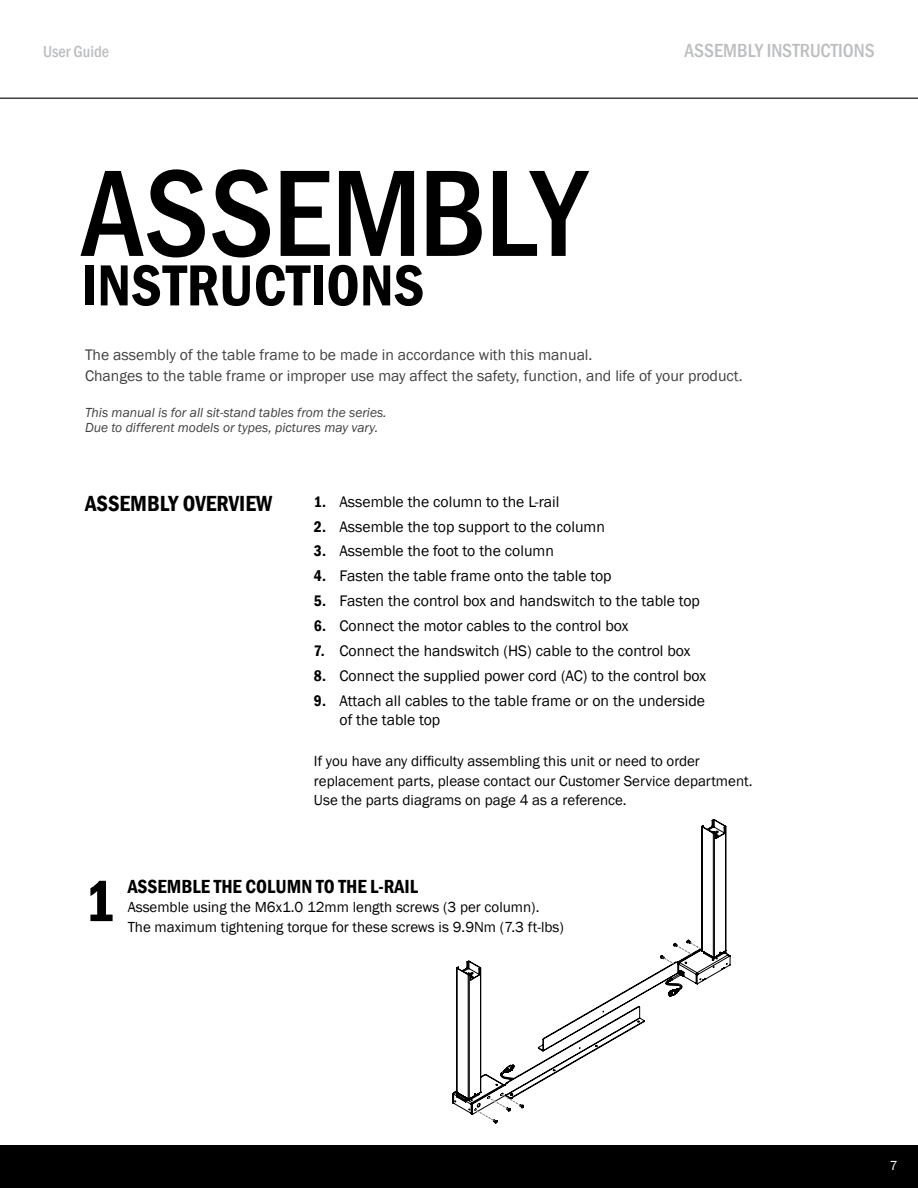
<style>
.page{position:relative;width:918px;height:1188px;background:#fff}
.page>*{position:absolute;margin:0;border:0;box-sizing:border-box;transform-origin:0 0}
.t1{font:500 condensed 127.5px "Franklin Gothic";letter-spacing:-.015em;color:#000}
.t2{font:600 condensed 60px "Franklin Gothic";color:#000}
.t3{font:600 condensed 22.5px "Franklin Gothic";color:#000}
.t4{font:600 condensed 19.5px "Franklin Gothic";color:#000}
.t5{font:500 condensed 19.5px "Franklin Gothic";color:#bcbec0}
.t6{font:500 condensed 16.5px "Franklin Gothic";color:#bcbec0}
.t7{font:15.75px/19.5px "Franklin Gothic";color:#000}
.t8{font:15.75px/21px "Franklin Gothic";color:#414042}
.t9{font:15px/19.5px "Franklin Gothic";color:#000}
.t10{font:italic 13.5px/15px "Franklin Gothic";color:#414042}
.t11{font:13.5px "Franklin Gothic";color:#fff}
.s1{font-weight:600;font-stretch:condensed}
</style>
<div class="page">
<div style="left:0;top:1145px;width:918px;height:43px;background:#000"></div>
<svg style="left:0;top:97px;width:918px;height:2px;background:#706f71"></svg>
<svg style="left:452px;top:819px;width:278px;height:304px"></svg>
<svg style="left:664px;top:942px;width:37px;height:22px"></svg>
<svg style="left:475px;top:1094px;width:45px;height:27px"></svg>
<p class="t6" style="left:43px;top:41px;width:68px">User Guide</p>
<h1 class="t1" style="left:81px;top:130px;width:506px">ASSEMBLY</h1>
<h2 class="t2" style="left:81px;top:245px;width:345px">INSTRUCTIONS</h2>
<p class="t5" style="left:685px;top:38px;width:192px">ASSEMBLY INSTRUCTIONS</p>
<p class="t8" style="left:85px;top:344px;width:659px">The assembly of the table frame to be made in accordance with this manual.<br>Changes to the table frame or improper use may affect the safety, function, and life of your product.</p>
<p class="t10" style="left:85px;top:406px;width:303px">This manual is for all sit-stand tables from the series.<br>Due to different models or types, pictures may vary.</p>
<h3 class="t3" style="left:85px;top:489px;width:189px">ASSEMBLY OVERVIEW</h3>
<p class="t7" style="left:314px;top:492px;width:247px"><span class="s1">1.</span> Assemble the column to the L-rail</p>
<p class="t7" style="left:314px;top:517px;width:293px"><span class="s1">2.</span> Assemble the top support to the column</p>
<p class="t7" style="left:314px;top:542px;width:241px"><span class="s1">3.</span> Assemble the foot to the column</p>
<p class="t7" style="left:314px;top:567px;width:299px"><span class="s1">4.</span> Fasten the table frame onto the table top</p>
<p class="t7" style="left:314px;top:592px;width:388px"><span class="s1">5.</span> Fasten the control box and handswitch to the table top</p>
<p class="t7" style="left:314px;top:617px;width:316px"><span class="s1">6.</span> Connect the motor cables to the control box</p>
<p class="t7" style="left:314px;top:641px;width:378px"><span class="s1">7.</span> Connect the handswitch (HS) cable to the control box</p>
<p class="t7" style="left:314px;top:666px;width:394px"><span class="s1">8.</span> Connect the supplied power cord (AC) to the control box</p>
<p class="t7" style="left:339px;top:691px;width:367px;text-indent:-25px"><span class="s1">9.</span> Attach all cables to the table frame or on the underside of the table top</p>
<p class="t9" style="left:314px;top:752px;width:440px">If you have any difficulty assembling this unit or need to order replacement parts, please contact our Customer Service department.<br>Use the parts diagrams on page 4 as a reference.</p>
<h2 class="t2" style="left:84px;top:861px;width:32px">1</h2>
<p class="t4" style="left:128px;top:873px;width:292px">ASSEMBLE THE COLUMN TO THE L-RAIL</p>
<p class="t9" style="left:128px;top:898px;width:413px">Assemble using the M6x1.0 12mm length screws (3 per column).</p>
<p class="t9" style="left:128px;top:917px;width:438px">The maximum tightening torque for these screws is 9.9Nm (7.3 ft-lbs)</p>
<p class="t11" style="left:890px;top:1158px;width:9px">7</p>
</div>
